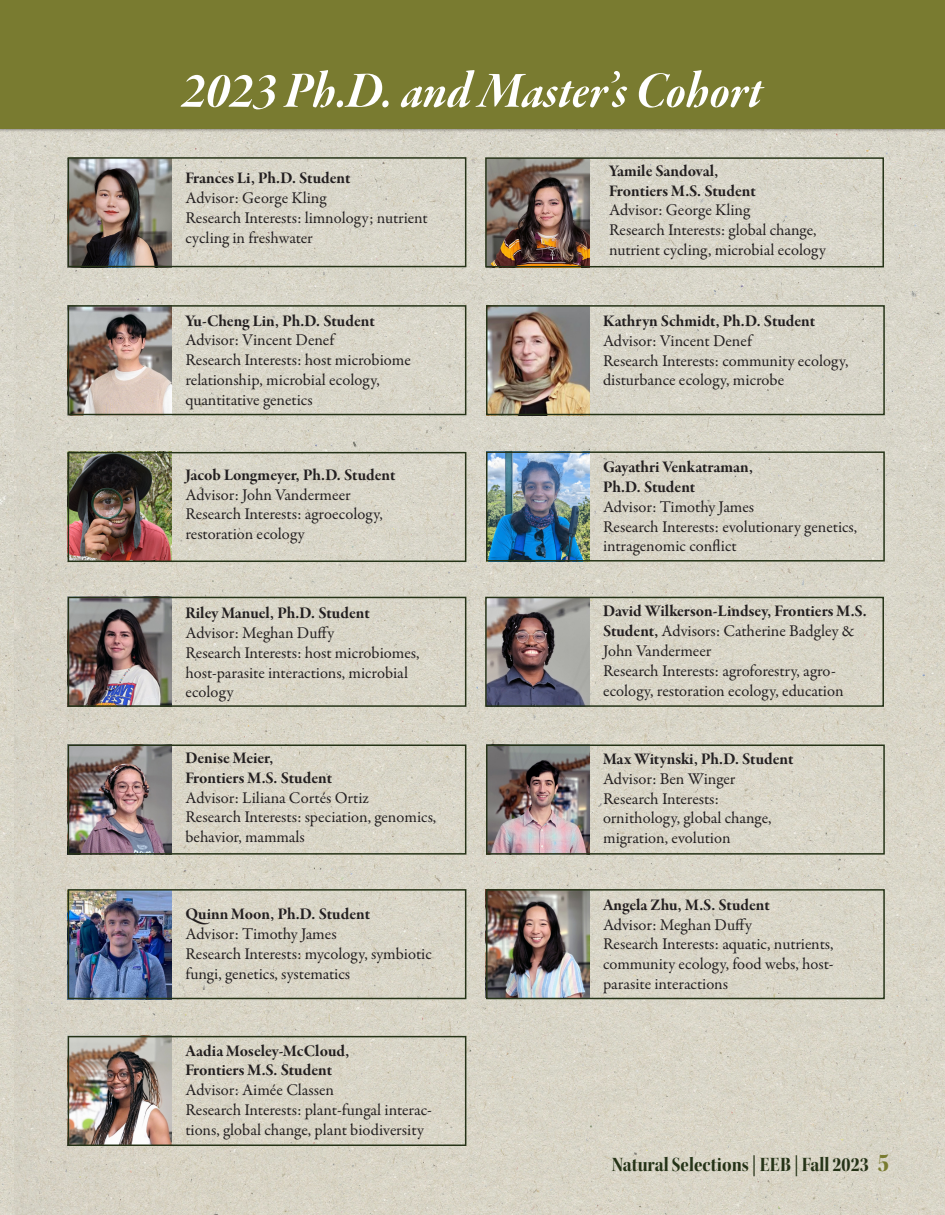
<style>
.page{position:relative;width:945px;height:1215px;background:#fff}
.page>*{position:absolute;margin:0;border:0;box-sizing:border-box;transform-origin:0 0}
.t1{font:54px "Garamond Premr Pro Bd It Disp";color:#fff}
.t2{font:21px "Kepler Std Bold Scn Disp";color:#253317}
.t3{font:16.5px/19.8px "Garamond Premr Pro";color:#231f20}
.t4{font:16.5px/19.8px "Garamond Premr Pro Bd Subh";color:#231f20}
.s1{font-family:"Garamond Premr Pro"}
.s2{font-size:27px;color:#797b30}
</style>
<div class="page">
<img style="left:0;top:133px;width:945px;height:1082px">
<div style="left:0;top:0;width:945px;height:133px;background:#231f20;opacity:.5"></div>
<div style="left:0;top:0;width:945px;height:128px;background:#797b30"></div>
<img style="left:71px;top:1039px;width:101px;height:104px">
<img style="left:71px;top:308px;width:101px;height:104px">
<div style="left:68px;top:305px;width:398px;height:110px;border:2px solid #253317"></div>
<img style="left:71px;top:455px;width:101px;height:104px">
<div style="left:68px;top:452px;width:398px;height:110px;border:2px solid #253317"></div>
<img style="left:71px;top:600px;width:101px;height:104px">
<div style="left:68px;top:597px;width:398px;height:110px;border:2px solid #253317"></div>
<img style="left:71px;top:747px;width:101px;height:105px">
<div style="left:68px;top:744px;width:398px;height:111px;border:2px solid #253317"></div>
<img style="left:71px;top:892px;width:101px;height:104px">
<div style="left:68px;top:889px;width:398px;height:110px;border:2px solid #253317"></div>
<div style="left:68px;top:1036px;width:398px;height:110px;border:2px solid #253317"></div>
<img style="left:71px;top:160px;width:101px;height:104px">
<div style="left:68px;top:157px;width:398px;height:110px;border:2px solid #253317"></div>
<img style="left:488px;top:160px;width:102px;height:104px">
<div style="left:485px;top:157px;width:399px;height:110px;border:2px solid #253317"></div>
<img style="left:489px;top:308px;width:101px;height:104px">
<div style="left:486px;top:305px;width:399px;height:110px;border:2px solid #253317"></div>
<img style="left:489px;top:454px;width:101px;height:105px">
<div style="left:486px;top:451px;width:399px;height:111px;border:2px solid #253317"></div>
<img style="left:488px;top:600px;width:102px;height:104px">
<div style="left:485px;top:597px;width:399px;height:110px;border:2px solid #253317"></div>
<img style="left:486px;top:744px;width:104px;height:108px">
<div style="left:486px;top:745px;width:399px;height:110px;border:2px solid #253317"></div>
<img style="left:485px;top:889px;width:105px;height:109px">
<div style="left:486px;top:889px;width:399px;height:110px;border:2px solid #253317"></div>
<p class="t1" style="left:181px;top:62px;width:582px">2023 Ph.D. and Master’s Cohort</p>
<p class="t4" style="left:185px;top:169px;width:167px">Frances Li, Ph.D. Student</p>
<p class="t3" style="left:185px;top:188px;width:142px">Advisor: George Kling</p>
<p class="t3" style="left:185px;top:208px;width:244px">Research Interests: limnology; nutrient cycling in freshwater</p>
<p class="t4" style="left:185px;top:311px;width:191px">Yu-Cheng Lin, Ph.D. Student</p>
<p class="t3" style="left:185px;top:331px;width:150px">Advisor: Vincent Denef</p>
<p class="t3" style="left:185px;top:350px;width:227px">Research Interests: host microbiome relationship, microbial ecology, quantitative genetics</p>
<p class="t4" style="left:185px;top:465px;width:212px">Jacob Longmeyer, Ph.D. Student</p>
<p class="t3" style="left:185px;top:485px;width:167px">Advisor: John Vandermeer</p>
<p class="t3" style="left:185px;top:505px;width:199px">Research Interests: agroecology, restoration ecology</p>
<p class="t4" style="left:185px;top:604px;width:186px">Riley Manuel, Ph.D. Student</p>
<p class="t3" style="left:185px;top:623px;width:150px">Advisor: Meghan Duffy</p>
<p class="t3" style="left:185px;top:643px;width:236px">Research Interests: host microbiomes, host-parasite interactions, microbial ecology</p>
<p class="t4" style="left:185px;top:748px;width:90px">Denise Meier,</p>
<p class="t4" style="left:185px;top:768px;width:148px">Frontiers M.S. Student</p>
<p class="t3" style="left:185px;top:788px;width:185px">Advisor: Liliana Cortés Ortiz</p>
<p class="t3" style="left:185px;top:808px;width:252px">Research Interests: speciation, genomics, behavior, mammals</p>
<p class="t4" style="left:185px;top:905px;width:186px">Quinn Moon, Ph.D. Student</p>
<p class="t3" style="left:185px;top:924px;width:153px">Advisor: Timothy James</p>
<p class="t3" style="left:185px;top:944px;width:248px">Research Interests: mycology, symbiotic fungi, genetics, systematics</p>
<p class="t4" style="left:185px;top:1041px;width:166px">Aadia Moseley-McCloud,<br>Frontiers M.S. Student</p>
<p class="t3" style="left:185px;top:1080px;width:150px">Advisor: Aimée Classen</p>
<p class="t3" style="left:185px;top:1100px;width:248px">Research Interests: plant-fungal interac&shy;tions, global change, plant biodiversity</p>
<p class="t4" style="left:609px;top:161px;width:148px">Yamile Sandoval,<br>Frontiers M.S. Student</p>
<p class="t3" style="left:609px;top:201px;width:142px">Advisor: George Kling</p>
<p class="t3" style="left:609px;top:220px;width:218px">Research Interests: global change, nutrient cycling, microbial ecology</p>
<p class="t4" style="left:603px;top:311px;width:214px">Kathryn Schmidt, Ph.D. Student</p>
<p class="t3" style="left:603px;top:331px;width:150px">Advisor: Vincent Denef</p>
<p class="t3" style="left:603px;top:351px;width:247px">Research Interests: community ecology, disturbance ecology, microbe</p>
<p class="t4" style="left:603px;top:458px;width:152px">Gayathri Venkatraman,</p>
<p class="t4" style="left:603px;top:477px;width:94px">Ph.D. Student</p>
<p class="t3" style="left:603px;top:497px;width:153px">Advisor: Timothy James</p>
<p class="t3" style="left:603px;top:517px;width:256px">Research Interests: evolutionary genetics, intragenomic conflict</p>
<p class="t4" style="left:603px;top:602px;width:266px">David Wilkerson-Lindsey, Frontiers M.S.<br>Student, <span class="s1">Advisors: Catherine Badgley &amp;<br>John Vandermeer</span></p>
<p class="t3" style="left:603px;top:661px;width:242px">Research Interests: agroforestry, agro&shy;ecology, restoration ecology, education</p>
<p class="t4" style="left:603px;top:749px;width:192px">Max Witynski, Ph.D. Student</p>
<p class="t3" style="left:603px;top:769px;width:134px">Advisor: Ben Winger</p>
<p class="t3" style="left:603px;top:789px;width:170px">Research Interests: ornithology, global change, migration, evolution</p>
<p class="t4" style="left:603px;top:895px;width:168px">Angela Zhu, M.S. Student</p>
<p class="t3" style="left:603px;top:915px;width:150px">Advisor: Meghan Duffy</p>
<p class="t3" style="left:603px;top:935px;width:232px;text-align:justify">Research Interests: aquatic, nutrients, community ecology, food webs, host&shy;parasite interactions</p>
<p class="t2" style="left:612px;top:1153px;width:279px">Natural Selections | EEB | Fall 2023 <span class="s2">5</span></p>
</div>
